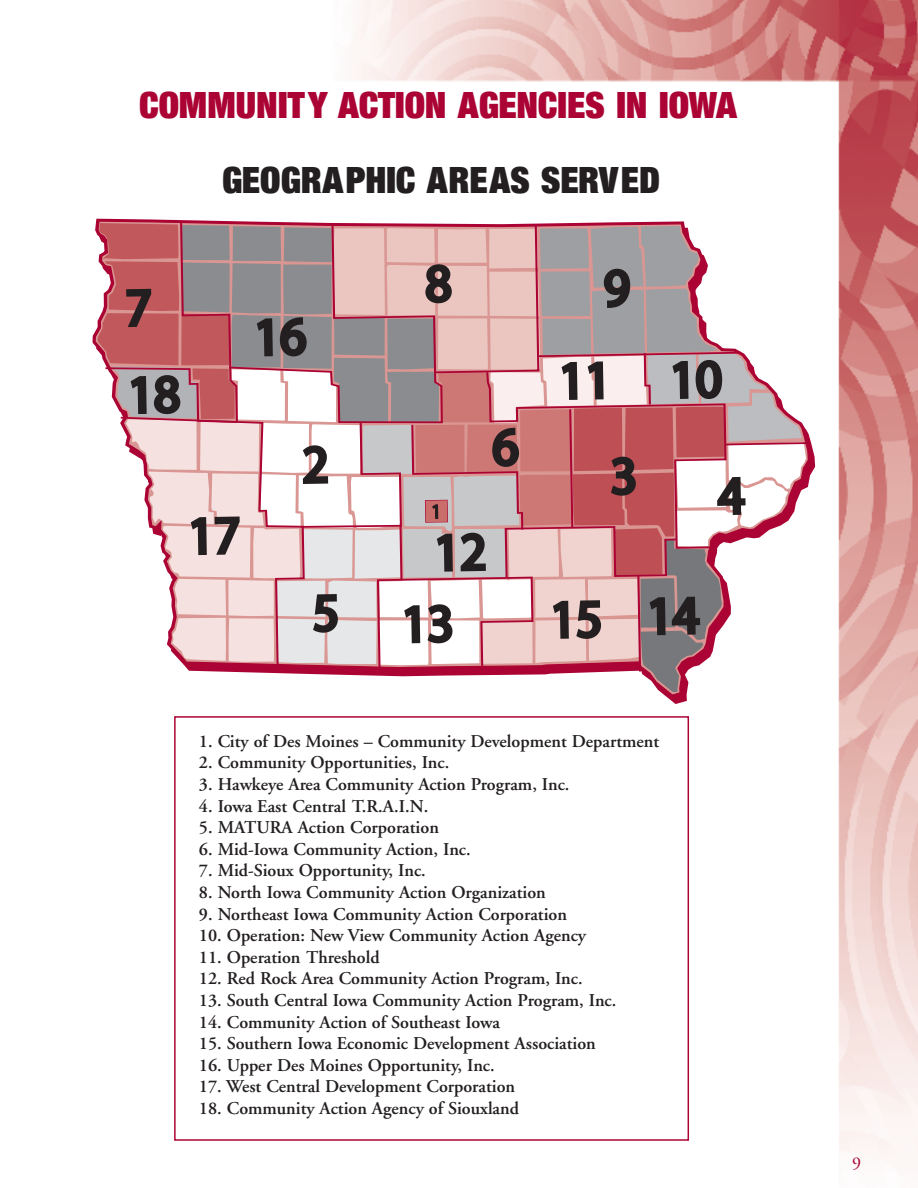
<style>
.page{position:relative;width:918px;height:1188px;background:#fff}
.page>*{position:absolute;margin:0;border:0;box-sizing:border-box;transform-origin:0 0}
.t1{font:39px "Sans Extra Black Condensed DTC";letter-spacing:-.005em;color:#ab0333}
.t2{font:39px "Sans Extra Black Condensed DTC";color:#231f20}
.t3{font:600 18px "Adobe Garamond";color:#231f20}
.t4{font:18px "Adobe Garamond";color:#ab0333}
</style>
<div class="page">
<img style="left:356px;top:0;width:562px;height:1158px">
<svg style="left:356px;top:89px;width:471px;height:643px"></svg>
<svg style="left:356px;top:204px;width:462px;height:506px"></svg>
<svg style="left:92px;top:208px;width:722px;height:498px"></svg>
<svg style="left:97px;top:219px;width:715px;height:474px"></svg>
<div style="left:175px;top:717px;width:513px;height:423px;background:#fff"></div>
<div style="left:174px;top:716px;width:515px;height:425px;border:2px solid #ab0333"></div>
<h1 class="t1" style="left:139px;top:82px;width:600px">COMMUNITY ACTION AGENCIES IN IOWA</h1>
<h1 class="t2" style="left:222px;top:157px;width:440px">GEOGRAPHIC AREAS SERVED</h1>
<p class="t3" style="left:199px;top:734px;width:462px">1. City of Des Moines – Community Development Department</p>
<p class="t3" style="left:199px;top:756px;width:252px">2. Community Opportunities, Inc.</p>
<p class="t3" style="left:199px;top:777px;width:372px">3. Hawkeye Area Community Action Program, Inc.</p>
<p class="t3" style="left:199px;top:799px;width:231px">4. Iowa East Central T.R.A.I.N.</p>
<p class="t3" style="left:199px;top:820px;width:242px">5. MATURA Action Corporation</p>
<p class="t3" style="left:199px;top:842px;width:273px">6. Mid-Iowa Community Action, Inc.</p>
<p class="t3" style="left:199px;top:864px;width:228px">7. Mid-Sioux Opportunity, Inc.</p>
<p class="t3" style="left:199px;top:885px;width:348px">8. North Iowa Community Action Organization</p>
<p class="t3" style="left:199px;top:907px;width:370px">9. Northeast Iowa Community Action Corporation</p>
<p class="t3" style="left:199px;top:928px;width:389px">10. Operation: New View Community Action Agency</p>
<p class="t3" style="left:199px;top:950px;width:182px">11. Operation Threshold</p>
<p class="t3" style="left:199px;top:972px;width:385px">12. Red Rock Area Community Action Program, Inc.</p>
<p class="t3" style="left:199px;top:993px;width:419px">13. South Central Iowa Community Action Program, Inc.</p>
<p class="t3" style="left:199px;top:1015px;width:303px">14. Community Action of Southeast Iowa</p>
<p class="t3" style="left:199px;top:1036px;width:398px">15. Southern Iowa Economic Development Association</p>
<p class="t3" style="left:199px;top:1058px;width:297px">16. Upper Des Moines Opportunity, Inc.</p>
<p class="t3" style="left:199px;top:1080px;width:318px">17. West Central Development Corporation</p>
<p class="t3" style="left:199px;top:1101px;width:322px">18. Community Action Agency of Siouxland</p>
<p class="t4" style="left:852px;top:1156px;width:10px">9</p>
</div>
